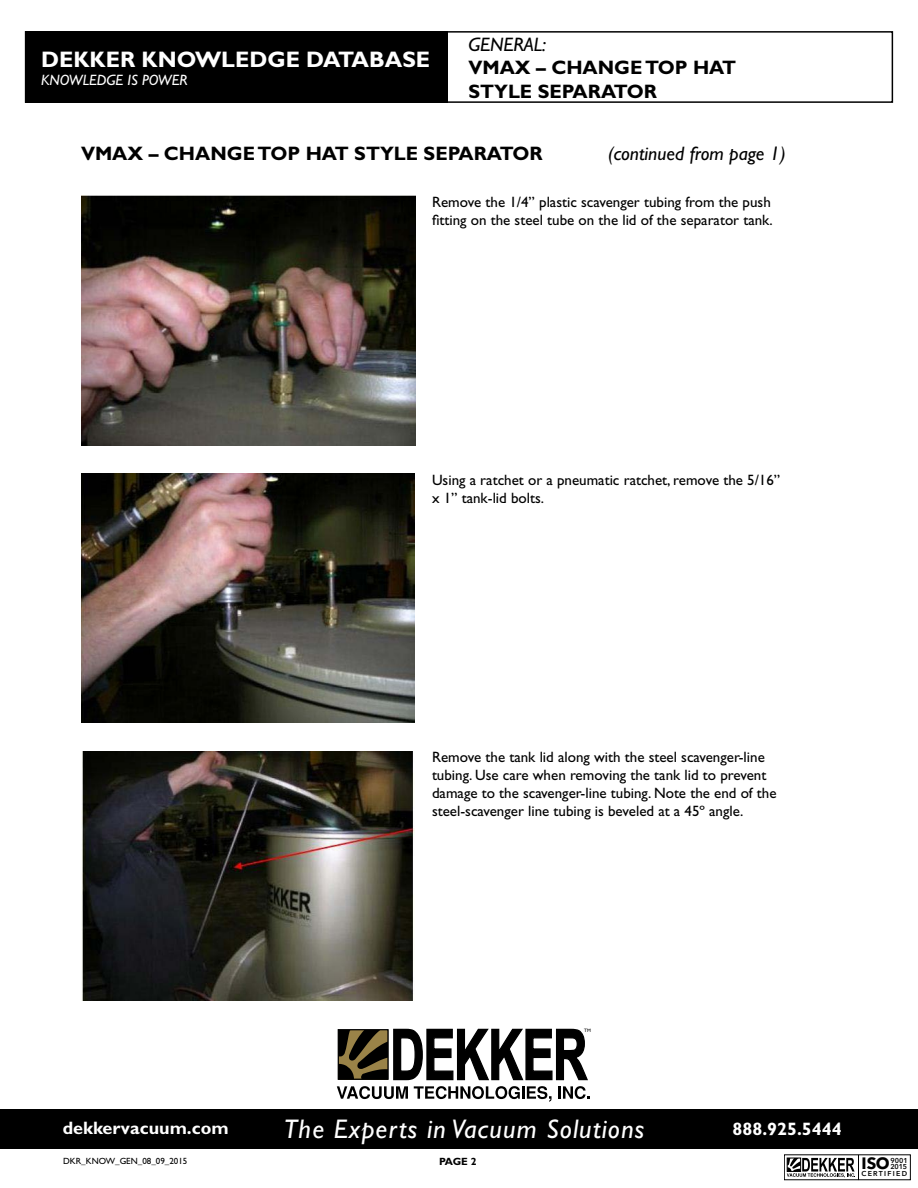
<style>
.page{position:relative;width:918px;height:1188px;background:#fff}
.page>*{position:absolute;margin:0;border:0;box-sizing:border-box;transform-origin:0 0}
.t1{font:italic 27px "Gill Sans";letter-spacing:.04em;color:#fff}
.t2{font:700 22.5px "Gill Sans";color:#fff}
.t3{font:700 19.5px/23.4px "Gill Sans";color:#000}
.t4{font:italic 19.5px "Gill Sans";color:#000}
.t5{font:700 18px "Gill Sans";color:#fff}
.t6{font:700 16.35px "Avenir Next";color:#000}
.t7{font:15px/18px "Gill Sans";color:#000}
.t8{font:italic 15px "Gill Sans";color:#fff}
.t9{font:700 10.5px "Gill Sans";color:#000}
.t10{font:9px "Gill Sans";color:#000}
.t11{font:600 7.05px "Avenir Next";letter-spacing:.175em;color:#000}
.t12{font:600 7.05px/6px "Avenir Next";letter-spacing:-.01em;color:#000}
.t13{font:4.95px "Gill Sans";color:#000}
</style>
<div class="page">
<div style="left:25px;top:31px;width:423px;height:72px;background:#000"></div>
<div style="left:25px;top:31px;width:868px;height:72px;border:2px solid #000"></div>
<div style="left:0;top:1110px;width:918px;height:39px;background:#000"></div>
<svg style="left:337px;top:1028px;width:253px;height:74px"></svg>
<div style="left:338px;top:1029px;width:51px;height:51px;border:1px solid #000"></div>
<div style="left:784px;top:1155px;width:127px;height:26px;background:#bababa"></div>
<svg style="left:784px;top:1155px;width:127px;height:25px;background:#bdbdbd"></svg>
<img style="left:81px;top:195px;width:334px;height:251px">
<img style="left:81px;top:473px;width:333px;height:249px">
<img style="left:81px;top:751px;width:333px;height:249px">
<h2 class="t2" style="left:41px;top:46px;width:391px">DEKKER KNOWLEDGE DATABASE</h2>
<p class="t8" style="left:41px;top:71px;width:148px">KNOWLEDGE IS POWER</p>
<h3 class="t4" style="left:468px;top:33px;width:79px">GENERAL:</h3>
<h3 class="t3" style="left:468px;top:56px;width:269px">VMAX – CHANGE TOP HAT<br>STYLE SEPARATOR</h3>
<h3 class="t3" style="left:81px;top:142px;width:463px">VMAX – CHANGE TOP HAT STYLE SEPARATOR</h3>
<h3 class="t4" style="left:608px;top:143px;width:179px">(continued from page 1)</h3>
<p class="t7" style="left:432px;top:193px;width:342px">Remove the 1/4” plastic scavenger tubing from the push fitting on the steel tube on the lid of the separator tank.</p>
<p class="t7" style="left:432px;top:471px;width:350px">Using a ratchet or a pneumatic ratchet, remove the 5/16” x 1” tank-lid bolts.</p>
<p class="t7" style="left:432px;top:748px;width:346px">Remove the tank lid along with the steel scavenger-line tubing. Use care when removing the tank lid to prevent damage to the scavenger-line tubing. Note the end of the steel-scavenger line tubing is beveled at a 45º angle.</p>
<p class="t13" style="left:584px;top:1028px;width:8px">TM</p>
<h1 class="t1" style="left:284px;top:1113px;width:362px">The Experts in Vacuum Solutions</h1>
<p class="t5" style="left:733px;top:1118px;width:111px">888.925.5444</p>
<p class="t5" style="left:63px;top:1117px;width:168px">dekkervacuum.com</p>
<p class="t10" style="left:63px;top:1156px;width:126px">DKR_KNOW_GEN_08_09_2015</p>
<p class="t9" style="left:439px;top:1156px;width:39px">PAGE 2</p>
<p class="t6" style="left:861px;top:1149px;width:30px">ISO</p>
<p class="t12" style="left:890px;top:1157px;width:19px">9001<br>2015</p>
<p class="t11" style="left:862px;top:1168px;width:47px">CERTIFIED</p>
</div>
